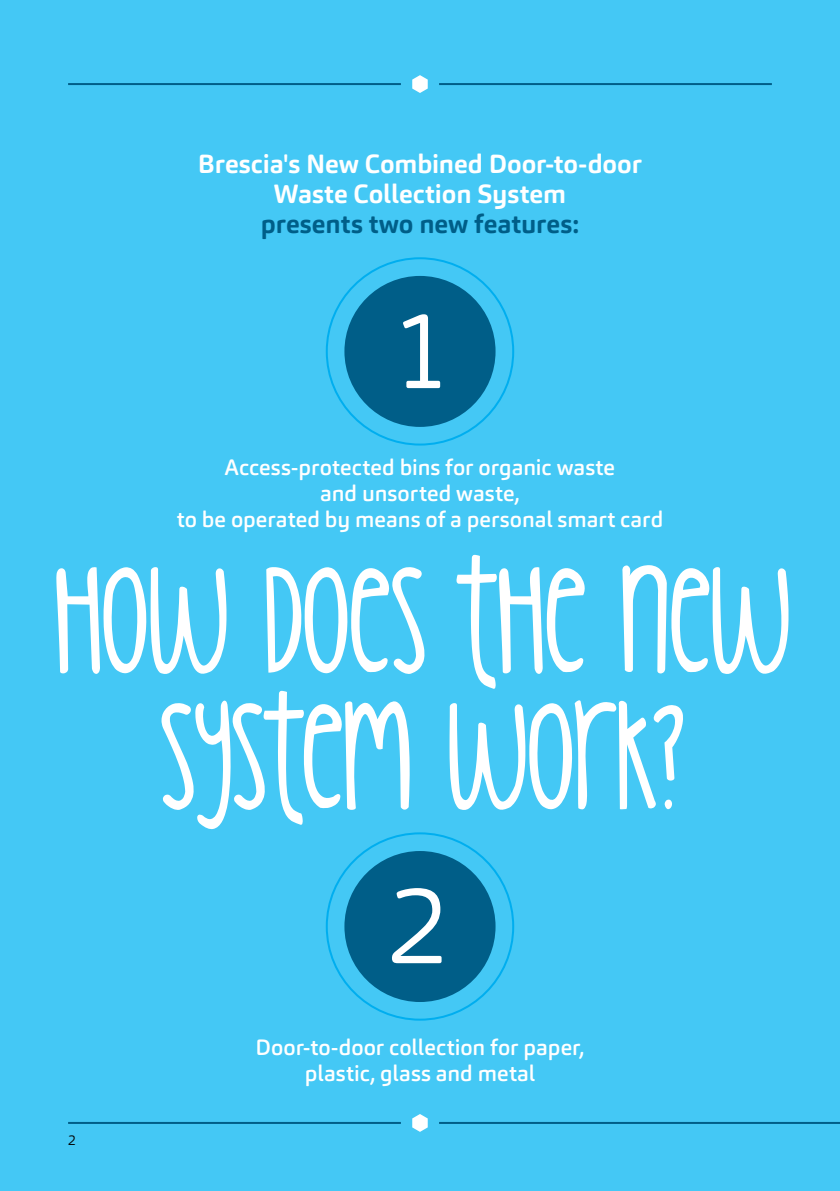
<style>
.page{position:relative;width:840px;height:1191px;background:#fff}
.page>*{position:absolute;margin:0;border:0;box-sizing:border-box;transform-origin:0 0}
.t1{font:140px/136px "KG Luckofthe Irish";letter-spacing:-.01em;color:#fff;text-align:center;scale:.92 1}
.t2{font:300 109.2px "Carnas";color:#fff}
.t3{font:700 26px/30px "Carnas";letter-spacing:-.005em;color:#fff;text-align:center}
.t4{font:700 26px "Carnas";letter-spacing:.005em;color:#005e88}
.t5{font:500 22px/26px "Carnas";letter-spacing:.005em;color:#fff;text-align:center}
.t6{font:300 14px "Carnas";color:#000}
</style>
<div class="page">
<div style="left:0;top:0;width:839px;height:1191px;background:#44c8f5"></div>
<hr style="left:439px;top:83px;width:332px;height:2px;background:#005e88">
<hr style="left:68px;top:83px;width:332px;height:2px;background:#005e88">
<svg style="left:412px;top:75px;width:15px;height:18px"></svg>
<hr style="left:439px;top:1122px;width:400px;height:2px;background:#005e88">
<hr style="left:68px;top:1122px;width:332px;height:2px;background:#005e88">
<svg style="left:412px;top:1114px;width:15px;height:17px"></svg>
<div style="left:344px;top:276px;width:151px;height:151px;background:#005e88;border-radius:50%"></div>
<div style="left:344px;top:851px;width:151px;height:151px;background:#005e88;border-radius:50%"></div>
<p class="t3" style="left:198px;top:149px;width:445px">Brescia's New Combined Door-to-door<br>Waste Collection System</p>
<p class="t4" style="left:261px;top:207px;width:319px">presents two new features:</p>
<h2 class="t2" style="left:390px;top:281px;width:63px">1</h2>
<p class="t5" style="left:177px;top:454px;width:488px">Access-protected bins for organic waste<br>and unsorted waste,<br>to be operated by means of a personal smart card</p>
<h1 class="t1" style="left:54px;top:553px;width:803px">HOW DOES THE NEW<br>SYSTEM WORK?</h1>
<h2 class="t2" style="left:388px;top:856px;width:63px">2</h2>
<p class="t6" style="left:68px;top:1131px;width:9px">2</p>
<p class="t5" style="left:255px;top:1034px;width:330px">Door-to-door collection for paper, plastic, glass and metal</p>
</div>
